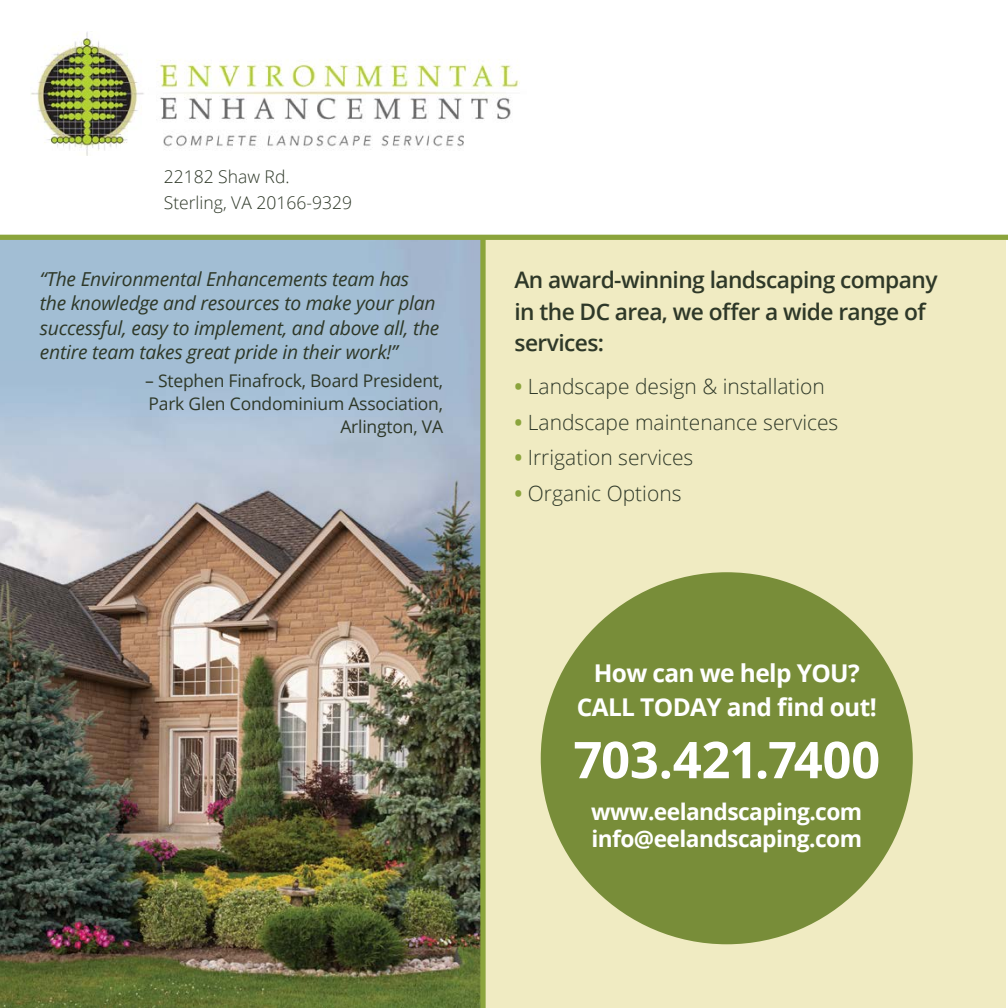
<style>
.page{position:relative;width:1008px;height:1008px;background:#fff}
.page>*{position:absolute;margin:0;border:0;box-sizing:border-box;transform-origin:0 0}
.t1{font:700 50.75px "Open Sans";letter-spacing:-.005em;color:#fff}
.t2{font:700 24.5px/33.2px "Open Sans";letter-spacing:-.025em;color:#fff;text-align:center}
.t3{font:600 22.75px/31.5px "Open Sans";letter-spacing:-.025em;color:#2e3828}
.t4{font:700 22.75px/27.3px "Open Sans";letter-spacing:-.025em;color:#fff}
.t5{font:300 21px "Open Sans";color:#2e3828}
.t6{font:italic 19.25px/24.5px "Open Sans";letter-spacing:-.01em;color:#2e3828}
.t7{font:17.5px/22.8px "Open Sans";letter-spacing:-.01em;color:#2e3828;text-align:right}
.t8{font:300 17.5px/25.2px "Open Sans";color:#2e3828}
.s1{font-weight:700;color:#8ba43c}
</style>
<div class="page">
<div style="left:454px;top:238px;width:552px;height:770px;background:#f0ebc2"></div>
<img style="left:0;top:240px;width:480px;height:768px">
<img style="left:30px;top:32px;width:490px;height:124px">
<div style="left:541px;top:572px;width:372px;height:372px;background:#788d39;border-radius:50%"></div>
<div style="left:480px;top:237px;width:6px;height:771px;background:#8ba43c"></div>
<div style="left:0;top:235px;width:1008px;height:5px;background:#8ba43c"></div>
<p class="t8" style="left:164px;top:164px;width:190px">22182 Shaw Rd.<br>Sterling, VA 20166-9329</p>
<p class="t6" style="left:40px;top:266px;width:401px">“The Environmental Enhancements team has the knowledge and resources to make your plan successful, easy to implement, and above all, the entire team takes great pride in their work!”</p>
<p class="t7" style="left:145px;top:369px;width:299px">– Stephen Finafrock, Board President,<br>Park Glen Condominium Association,<br>Arlington, VA</p>
<p class="t3" style="left:514px;top:264px;width:425px">An award-winning landscaping company in the DC area, we offer a wide range of services:</p>
<p class="t5" style="left:514px;top:372px;width:312px"><span class="s1">•</span> Landscape design &amp; installation</p>
<p class="t5" style="left:514px;top:408px;width:325px"><span class="s1">•</span> Landscape maintenance services</p>
<p class="t5" style="left:514px;top:443px;width:180px"><span class="s1">•</span> Irrigation services</p>
<p class="t5" style="left:514px;top:479px;width:169px"><span class="s1">•</span> Organic Options</p>
<p class="t2" style="left:577px;top:656px;width:302px">How can we help YOU?<br>CALL TODAY and find out!</p>
<h1 class="t1" style="left:573px;top:724px;width:308px">703.421.7400</h1>
<p class="t4" style="left:591px;top:797px;width:272px">www.eelandscaping.com info@eelandscaping.com</p>
</div>
